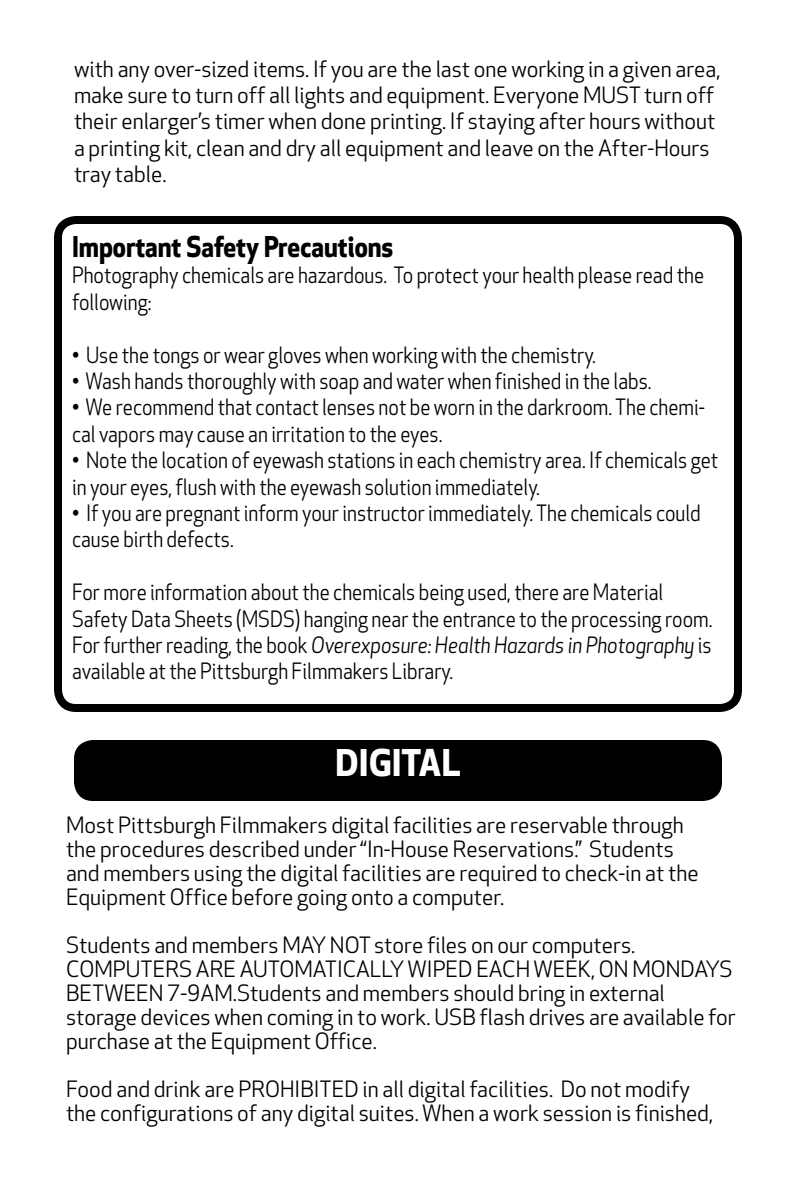
<style>
.page{position:relative;width:800px;height:1200px;background:#fff}
.page>*{position:absolute;margin:0;border:0;box-sizing:border-box;transform-origin:0 0}
.t1{font:700 36px "Apex New";color:#fff}
.t2{font:700 28px "Apex New";color:#000;scale:.9 1}
.t3{font:22px/24px "Apex New";color:#000}
.t4{font:22px/26.4px "Apex New";color:#000;scale:.9 1}
.s1{font-style:italic}
</style>
<div class="page">
<div style="left:54px;top:216px;width:688px;height:496px;border:8px solid #000;border-radius:18px"></div>
<div style="left:75px;top:741px;width:646px;height:59px;background:#000;border-radius:18px"></div>
<div style="left:74px;top:740px;width:648px;height:61px;border:2px solid #000;border-radius:18px"></div>
<p class="t3" style="left:74px;top:56px;width:648px;line-height:26.4px">with any over-sized items. If you are the last one working in a given area, make sure to turn off all lights and equipment. Everyone MUST turn off their enlarger’s timer when done printing. If staying after hours without a printing kit, clean and dry all equipment and leave on the After-Hours tray table.</p>
<p class="t2" style="left:72px;top:230px;width:359px">Important Safety Precautions</p>
<p class="t4" style="left:72px;top:263px;width:704px">Photography chemicals are hazardous. To protect your health please read the following:</p>
<p class="t4" style="left:72px;top:342px;width:584px">• Use the tongs or wear gloves when working with the chemistry.</p>
<p class="t4" style="left:72px;top:369px;width:646px">• Wash hands thoroughly with soap and water when finished in the labs.</p>
<p class="t4" style="left:72px;top:395px;width:705px">• We recommend that contact lenses not be worn in the darkroom. The chemi&shy;cal vapors may cause an irritation to the eyes.</p>
<p class="t4" style="left:72px;top:448px;width:720px">• Note the location of eyewash stations in each chemistry area. If chemicals get in your eyes, flush with the eyewash solution immediately.</p>
<p class="t4" style="left:72px;top:501px;width:700px">• If you are pregnant inform your instructor immediately. The chemicals could cause birth defects.</p>
<p class="t4" style="left:72px;top:580px;width:713px">For more information about the chemicals being used, there are Material Safety Data Sheets (MSDS) hanging near the entrance to the processing room.<br>For further reading, the book <span class="s1">Overexposure: Health Hazards in Photography</span> is available at the Pittsburgh Filmmakers Library.</p>
<h1 class="t1" style="left:336px;top:742px;width:126px">DIGITAL</h1>
<p class="t3" style="left:66px;top:813px;width:634px">Most Pittsburgh Filmmakers digital facilities are reservable through the procedures described under “In-House Reservations.” Students and members using the digital facilities are required to check-in at the Equipment Office before going onto a computer.</p>
<p class="t3" style="left:66px;top:933px;width:671px">Students and members MAY NOT store files on our computers.<br>COMPUTERS ARE AUTOMATICALLY WIPED EACH WEEK, ON MONDAYS BETWEEN 7-9AM.Students and members should bring in external storage devices when coming in to work. USB flash drives are available for purchase at the Equipment Office.</p>
<p class="t3" style="left:66px;top:1077px;width:649px">Food and drink are PROHIBITED in all digital facilities. Do not modify the configurations of any digital suites. When a work session is finished,</p>
</div>
